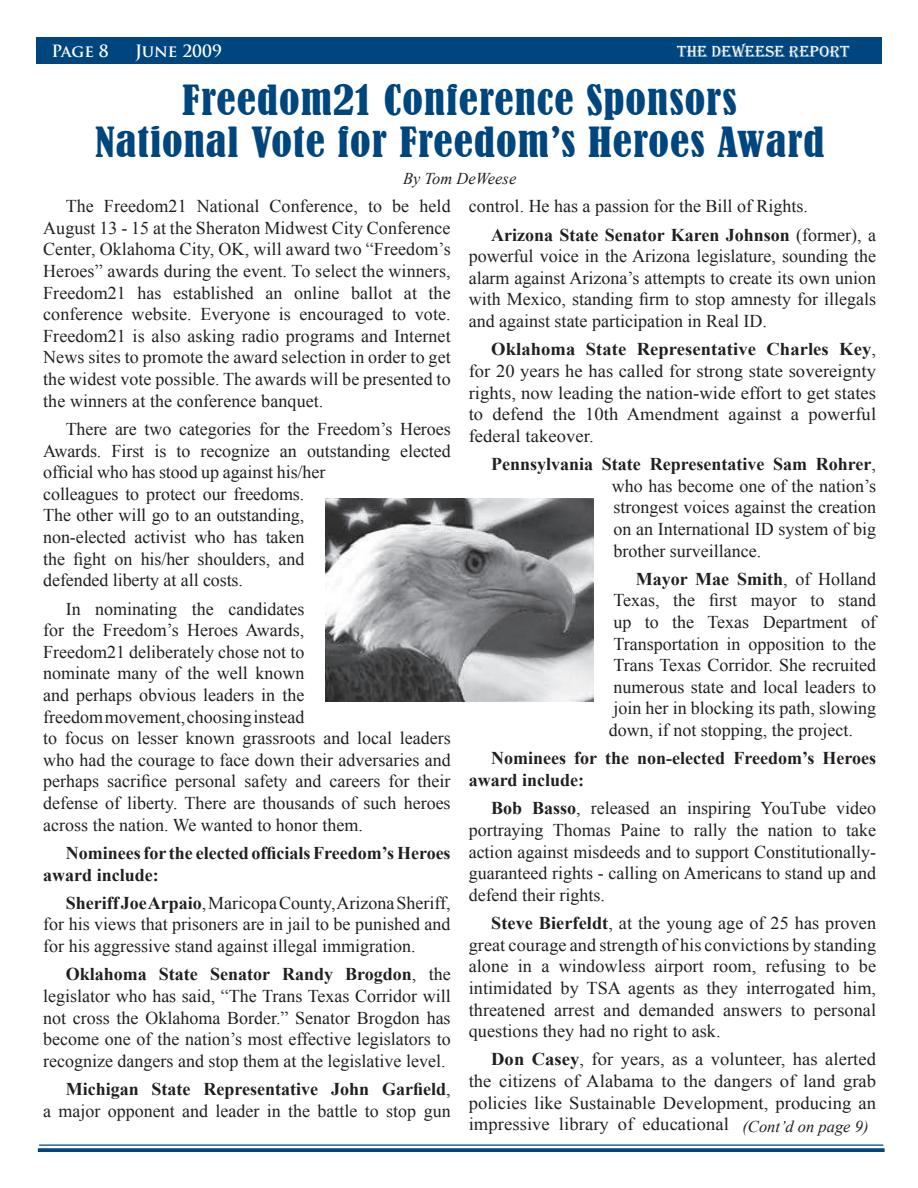
<style>
.page{position:relative;width:918px;height:1188px;background:#fff}
.page>*{position:absolute;margin:0;border:0;box-sizing:border-box;transform-origin:0 0}
.t1{font:condensed 39px/42px "Bernard";letter-spacing:.025em;color:#00467e;text-align:center;scale:1.1 1}
.t2{font:18px/21.6px "Times New Roman";color:#231f20;text-align:justify}
.t3{font:700 18px/21.6px "Times New Roman";color:#231f20}
.t4{font:italic 16.5px "Times New Roman";color:#231f20}
.t5{font:16.5px "Algerian";color:#fff}
.t6{font:700 16.5px "Trajan Pro";color:#fff}
.s1{font-weight:700}
</style>
<div class="page">
<img style="left:325px;top:498px;width:269px;height:203px">
<hr style="left:40px;top:1145px;width:843px;height:1px;background:#00467e">
<svg style="left:40px;top:1148px;width:843px;height:4px;background:#0f5185"></svg>
<div style="left:36px;top:38px;width:846px;height:26px;background:#00467e"></div>
<p class="t6" style="left:51px;top:41px;width:44px">Page</p>
<p class="t6" style="left:135px;top:41px;width:89px">June 2009</p>
<p class="t5" style="left:677px;top:43px;width:164px">THE DEWEESE REPORT</p>
<h1 class="t1" style="left:95px;top:79px;width:665px">Freedom21 Conference Sponsors<br>National Vote for Freedom’s Heroes Award</h1>
<p class="t4" style="left:403px;top:167px;width:115px">By Tom DeWeese</p>
<p class="t2" style="left:43px;top:195px;width:409px;text-indent:22px">The Freedom21 National Conference, to be held August 13 - 15 at the Sheraton Midwest City Conference Center, Oklahoma City, OK, will award two “Freedom’s Heroes” awards during the event. To select the winners, Freedom21 has established an online ballot at the conference website. Everyone is encouraged to vote.<br>Freedom21 is also asking radio programs and Internet News sites to promote the award selection in order to get the widest vote possible. The awards will be presented to the winners at the conference banquet.</p>
<p class="t2" style="left:43px;top:418px;width:409px;text-align:left;text-indent:22px">There are two categories for the Freedom’s Heroes Awards. First is to recognize an outstanding elected official who has stood up against his/her<br>colleagues to protect our freedoms.<br>The other will go to an outstanding,<br>non-elected activist who has taken<br>the fight on his/her shoulders, and<br>defended liberty at all costs.</p>
<p class="t2" style="left:43px;top:597px;width:409px;text-align:left;text-indent:22px">In nominating the candidates<br>for the Freedom’s Heroes Awards,<br>Freedom21 deliberately chose not to<br>nominate many of the well known<br>and perhaps obvious leaders in the<br>freedom movement, choosing instead<br>to focus on lesser known grassroots and local leaders who had the courage to face down their adversaries and perhaps sacrifice personal safety and careers for their defense of liberty. There are thousands of such heroes across the nation. We wanted to honor them.</p>
<p class="t3" style="left:43px;top:842px;width:409px;text-indent:22px">Nominees for the elected officials Freedom’s Heroes award include:</p>
<p class="t2" style="left:43px;top:892px;width:409px;text-indent:22px"><span class="s1">Sheriff Joe Arpaio</span>, Maricopa County, Arizona Sheriff, for his views that prisoners are in jail to be punished and for his aggressive stand against illegal immigration.</p>
<p class="t2" style="left:43px;top:963px;width:409px;text-indent:22px"><span class="s1">Oklahoma State Senator Randy Brogdon</span>, the legislator who has said, “The Trans Texas Corridor will not cross the Oklahoma Border.” Senator Brogdon has become one of the nation’s most effective legislators to recognize dangers and stop them at the legislative level.</p>
<p class="t2" style="left:43px;top:1078px;width:409px;text-align:right"><span class="s1">Michigan State Representative John Garfield</span>,<br>a major opponent and leader in the battle to stop gun</p>
<p class="t2" style="left:491px;top:192px;width:386px;line-height:28.3px;text-indent:-22px">control. He has a passion for the Bill of Rights.<br><span class="s1">Arizona State Senator Karen Johnson</span> (former), a</p>
<p class="t2" style="left:469px;top:245px;width:409px">powerful voice in the Arizona legislature, sounding the alarm against Arizona’s attempts to create its own union with Mexico, standing firm to stop amnesty for illegals and against state participation in Real ID.</p>
<p class="t2" style="left:469px;top:338px;width:409px;text-indent:22px"><span class="s1">Oklahoma State Representative Charles Key</span>, for 20 years he has called for strong state sovereignty rights, now leading the nation-wide effort to get states to defend the 10th Amendment against a powerful federal takeover.</p>
<p class="t2" style="left:612px;top:453px;width:266px;text-indent:-121px"><span class="s1">Pennsylvania State Representative Sam Rohrer</span>, who has become one of the nation’s strongest voices against the creation on an International ID system of big brother surveillance.</p>
<p class="t2" style="left:609px;top:568px;width:269px;text-indent:27px"><span class="s1">Mayor Mae Smith</span>, of Holland Texas, the first mayor to stand up to the Texas Department of Transportation in opposition to the Trans Texas Corridor. She recruited numerous state and local leaders to join her in blocking its path, slowing down, if not stopping, the project.</p>
<p class="t3" style="left:469px;top:747px;width:409px;text-indent:23px">Nominees for the non-elected Freedom’s Heroes award include:</p>
<p class="t2" style="left:469px;top:797px;width:409px;text-indent:22px"><span class="s1">Bob Basso</span>, released an inspiring YouTube video portraying Thomas Paine to rally the nation to take action against misdeeds and to support Constitutionally&shy;guaranteed rights - calling on Americans to stand up and defend their rights.</p>
<p class="t2" style="left:469px;top:912px;width:409px;text-indent:22px"><span class="s1">Steve Bierfeldt</span>, at the young age of 25 has proven great courage and strength of his convictions by standing alone in a windowless airport room, refusing to be intimidated by TSA agents as they interrogated him, threatened arrest and demanded answers to personal questions they had no right to ask.</p>
<p class="t2" style="left:469px;top:1048px;width:409px;text-indent:22px"><span class="s1">Don Casey</span>, for years, as a volunteer, has alerted the citizens of Alabama to the dangers of land grab policies like Sustainable Development, producing an impressive library of educational</p>
<p class="t4" style="left:742px;top:1115px;width:128px">(Cont’d on page 9)</p>
</div>
